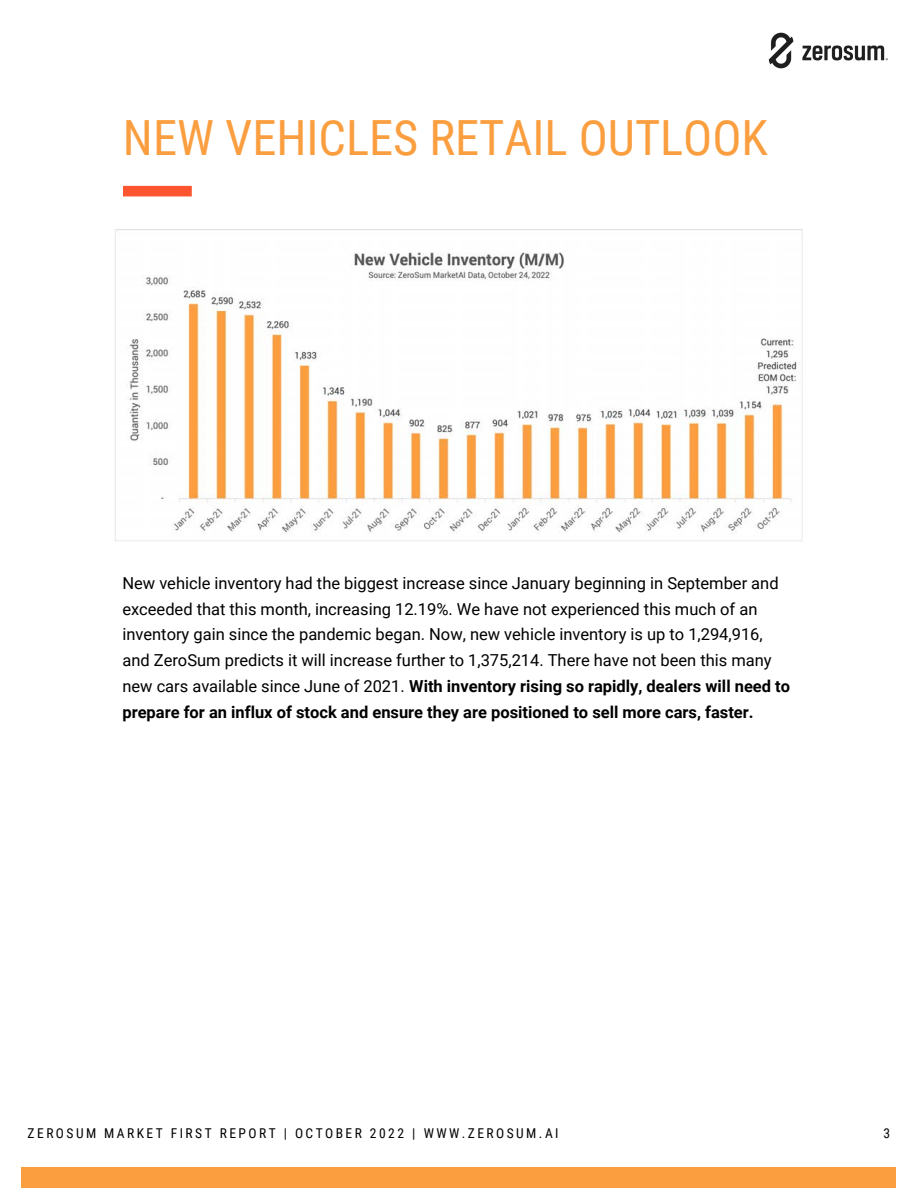
<style>
.page{position:relative;width:918px;height:1188px;background:#fff}
.page>*{position:absolute;margin:0;border:0;box-sizing:border-box;transform-origin:0 0}
.t1{font:48.6px "Roboto Condensed";color:#fb9e3f}
.t2{font:16.5px/25.8px "Roboto";color:#000}
.t3{font:13.5px "Roboto Condensed";letter-spacing:.18em;color:#000}
.s1{font-weight:700}
</style>
<div class="page">
<div style="left:21px;top:1167px;width:875px;height:21px;background:#fb9e3f"></div>
<div style="left:123px;top:186px;width:69px;height:10px;background:#fd5530"></div>
<img style="left:768px;top:32px;width:120px;height:37px">
<img style="left:115px;top:229px;width:688px;height:312px">
<h1 class="t1" style="left:123px;top:110px;width:646px">NEW VEHICLES RETAIL OUTLOOK</h1>
<p class="t2" style="left:122px;top:570px;width:669px">New vehicle inventory had the biggest increase since January beginning in September and exceeded that this month, increasing 12.19%. We have not experienced this much of an inventory gain since the pandemic began. Now, new vehicle inventory is up to 1,294,916, and ZeroSum predicts it will increase further to 1,375,214. There have not been this many new cars available since June of 2021. <span class="s1">With inventory rising so rapidly, dealers will need to prepare for an influx of stock and ensure they are positioned to sell more cars, faster.</span></p>
<p class="t3" style="left:28px;top:1125px;width:532px">ZEROSUM MARKET FIRST REPORT | OCTOBER 2022 | WWW.ZEROSUM.AI</p>
<p class="t3" style="left:884px;top:1125px;width:8px">3</p>
</div>
